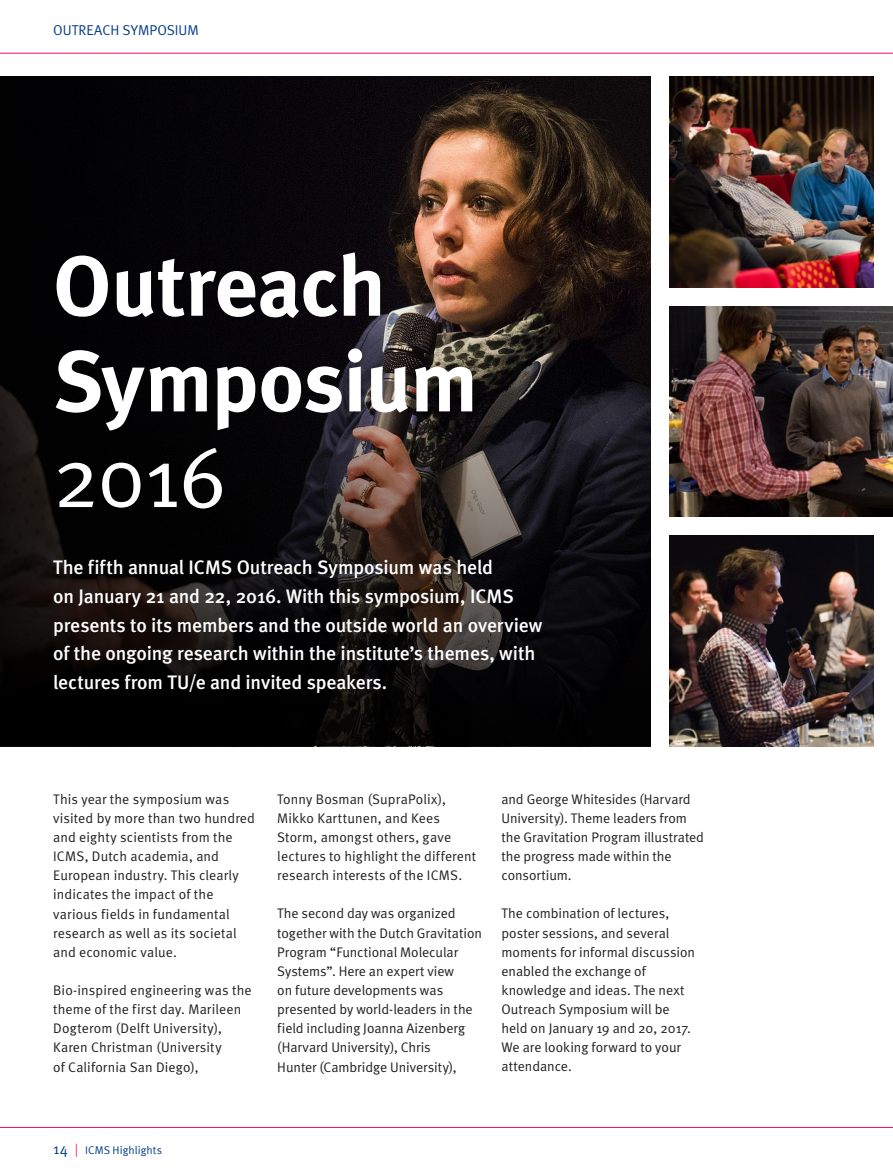
<style>
.page{position:relative;width:893px;height:1170px;background:#fff}
.page>*{position:absolute;margin:0;border:0;box-sizing:border-box;transform-origin:0 0}
.t1{font:700 85.5px/95.6px "Meta";letter-spacing:-.01em;color:#fff}
.t2{font:85.5px "Meta Normal";color:#fff}
.t3{font:500 19.5px/28.7px "Meta";letter-spacing:-.01em;color:#fff}
.t4{font:14.25px "Meta Normal";color:#083e89}
.t5{font:13.8px/19px "Meta Normal";letter-spacing:.005em;color:#231f20}
.t6{font:11.25px "Meta Normal";letter-spacing:.005em;color:#083e89}
.s1{font-size:15px}
.s2{font-size:13.5px;color:#ee1059}
</style>
<div class="page">
<hr style="left:0;top:53px;width:893px;height:1px;background:#ee1059">
<hr style="left:0;top:1127px;width:893px;height:1px;background:#ee1059">
<img style="left:377px;top:77px;width:273px;height:219px">
<svg style="left:377px;top:296px;width:273px;height:450px;background:#211b1b"></svg>
<img style="left:670px;top:306px;width:223px;height:211px">
<img style="left:670px;top:77px;width:204px;height:210px">
<img style="left:670px;top:536px;width:204px;height:210px">
<svg style="left:0;top:76px;width:377px;height:670px;background:#0a0809"></svg>
<p class="t4" style="left:53px;top:22px;width:147px">OUTREACH SYMPOSIUM</p>
<h1 class="t1" style="left:53px;top:237px;width:427px">Outreach<br>Symposium</h1>
<h1 class="t2" style="left:53px;top:428px;width:175px">2016</h1>
<p class="t3" style="left:53px;top:553px;width:491px">The fifth annual ICMS Outreach Symposium was held<br>on January 21 and 22, 2016. With this symposium, ICMS presents to its members and the outside world an overview of the ongoing research within the institute’s themes, with lectures from TU/e and invited speakers.</p>
<p class="t5" style="left:53px;top:789px;width:203px">This year the symposium was visited by more than two hundred and eighty scientists from the<br>ICMS, Dutch academia, and<br>European industry. This clearly indicates the impact of the various fields in fundamental research as well as its societal and economic value.</p>
<p class="t5" style="left:53px;top:980px;width:200px">Bio-inspired engineering was the theme of the first day. Marileen<br>Dogterom (Delft University),<br>Karen Christman (University<br>of California San Diego),</p>
<p class="t5" style="left:277px;top:789px;width:200px">Tonny Bosman (SupraPolix),<br>Mikko Karttunen, and Kees<br>Storm, amongst others, gave lectures to highlight the different research interests of the ICMS.</p>
<p class="t5" style="left:277px;top:903px;width:206px">The second day was organized together with the Dutch Gravitation<br>Program “Functional Molecular<br>Systems”. Here an expert view<br>on future developments was presented by world-leaders in the field including Joanna Aizenberg (Harvard University), Chris<br>Hunter (Cambridge University),</p>
<p class="t5" style="left:501px;top:789px;width:204px">and George Whitesides (Harvard<br>University). Theme leaders from the Gravitation Program illustrated the progress made within the consortium.</p>
<p class="t5" style="left:501px;top:903px;width:195px">The combination of lectures, poster sessions, and several moments for informal discussion enabled the exchange of knowledge and ideas. The next<br>Outreach Symposium will be held on January 19 and 20, 2017.<br>We are looking forward to your attendance.</p>
<p class="t6" style="left:53px;top:1143px;width:110px"><span class="s1">14</span> <span class="s2">|</span> ICMS Highlights</p>
</div>
